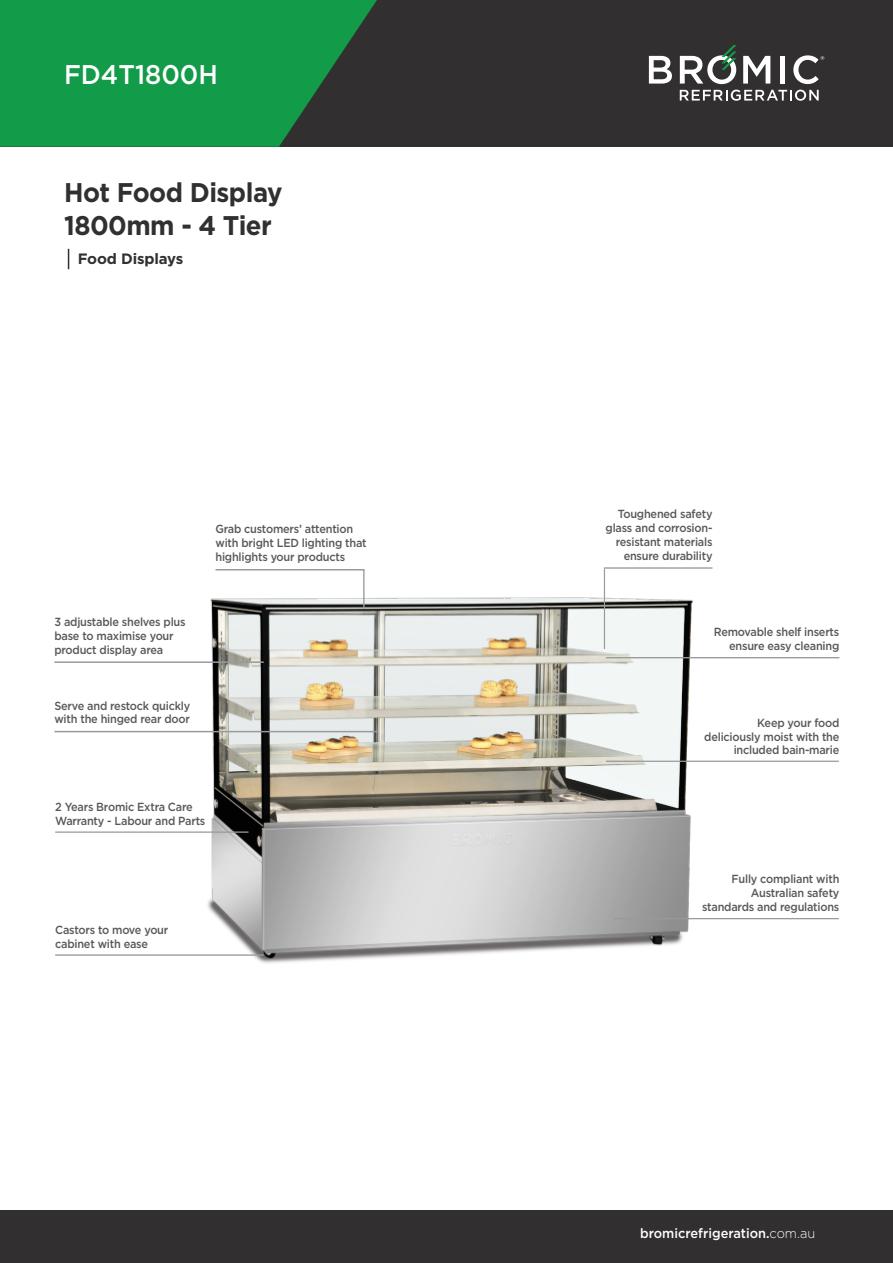
<style>
.page{position:relative;width:893px;height:1263px;background:#fff}
.page>*{position:absolute;margin:0;border:0;box-sizing:border-box;transform-origin:0 0}
.t1{font:700 27px "Gotham";letter-spacing:-.02em;color:#312f30;scale:.95 1}
.t2{font:500 27px "Gotham";color:#fff;scale:.95 1}
.t3{font:700 15px "Gotham";letter-spacing:-.01em;color:#312f30}
.t4{font:500 13.5px "Gotham";color:#fff;scale:.95 1}
.t5{font:500 11.7px/13.8px "Gotham";letter-spacing:-.02em;color:#57585a;scale:.93 1}
.s1{font-weight:300}
</style>
<div class="page">
<div style="left:0;top:0;width:893px;height:147px;background:#312f30"></div>
<svg style="left:0;top:0;width:377px;height:147px;background:#158e46"></svg>
<svg style="left:649px;top:56px;width:23px;height:28px"></svg>
<svg style="left:743px;top:56px;width:27px;height:28px"></svg>
<div style="left:780px;top:56px;width:5px;height:28px;background:#fff"></div>
<svg style="left:793px;top:55px;width:31px;height:29px"></svg>
<svg style="left:680px;top:45px;width:56px;height:39px"></svg>
<svg style="left:680px;top:90px;width:139px;height:11px"></svg>
<svg style="left:68px;top:249px;width:1px;height:20px"></svg>
<div style="left:0;top:1211px;width:893px;height:52px;background:#312f30"></div>
<img style="left:200px;top:595px;width:497px;height:368px">
<hr style="left:363px;top:569px;width:2px;height:40px;background:#989a9d">
<hr style="left:215px;top:569px;width:150px;height:1px;background:#989a9d">
<hr style="left:604px;top:567px;width:108px;height:2px;background:#989a9d">
<hr style="left:604px;top:569px;width:1px;height:80px;background:#989a9d">
<hr style="left:55px;top:954px;width:209px;height:2px;background:#989a9d">
<hr style="left:606px;top:657px;width:233px;height:1px;background:#989a9d">
<hr style="left:614px;top:918px;width:225px;height:1px;background:#989a9d">
<hr style="left:606px;top:761px;width:233px;height:1px;background:#989a9d">
<hr style="left:55px;top:831px;width:193px;height:2px;background:#989a9d">
<hr style="left:54px;top:661px;width:210px;height:2px;background:#989a9d">
<hr style="left:54px;top:731px;width:324px;height:1px;background:#989a9d">
<p class="t2" style="left:64px;top:57px;width:164px">FD4T1800H</p>
<p class="t1" style="left:64px;top:175px;width:231px">Hot Food Display</p>
<p class="t1" style="left:64px;top:208px;width:220px">1800mm - 4 Tier</p>
<p class="t3" style="left:78px;top:249px;width:107px">Food Displays</p>
<p class="t5" style="left:54px;top:615px;width:143px">3 adjustable shelves plus base to maximise your product display area</p>
<p class="t5" style="left:54px;top:698px;width:148px">Serve and restock quickly with the hinged rear door</p>
<p class="t5" style="left:215px;top:522px;width:164px">Grab customers’ attention with bright LED lighting that highlights your products</p>
<p class="t5" style="left:55px;top:800px;width:163px">2 Years Bromic Extra Care<br>Warranty - Labour and Parts</p>
<p class="t5" style="left:55px;top:922px;width:123px">Castors to move your cabinet with ease</p>
<p class="t5" style="left:606px;top:507px;width:116px;text-align:right">Toughened safety glass and corrosion&shy;resistant materials ensure durability</p>
<p class="t5" style="left:714px;top:624px;width:137px;text-align:right">Removable shelf inserts ensure easy cleaning</p>
<p class="t5" style="left:704px;top:716px;width:147px;text-align:right">Keep your food deliciously moist with the included bain-marie</p>
<p class="t5" style="left:702px;top:872px;width:149px;text-align:right">Fully compliant with<br>Australian safety standards and regulations</p>
<p class="t4" style="left:640px;top:1224px;width:186px">bromicrefrigeration.<span class="s1">com.au</span></p>
</div>
